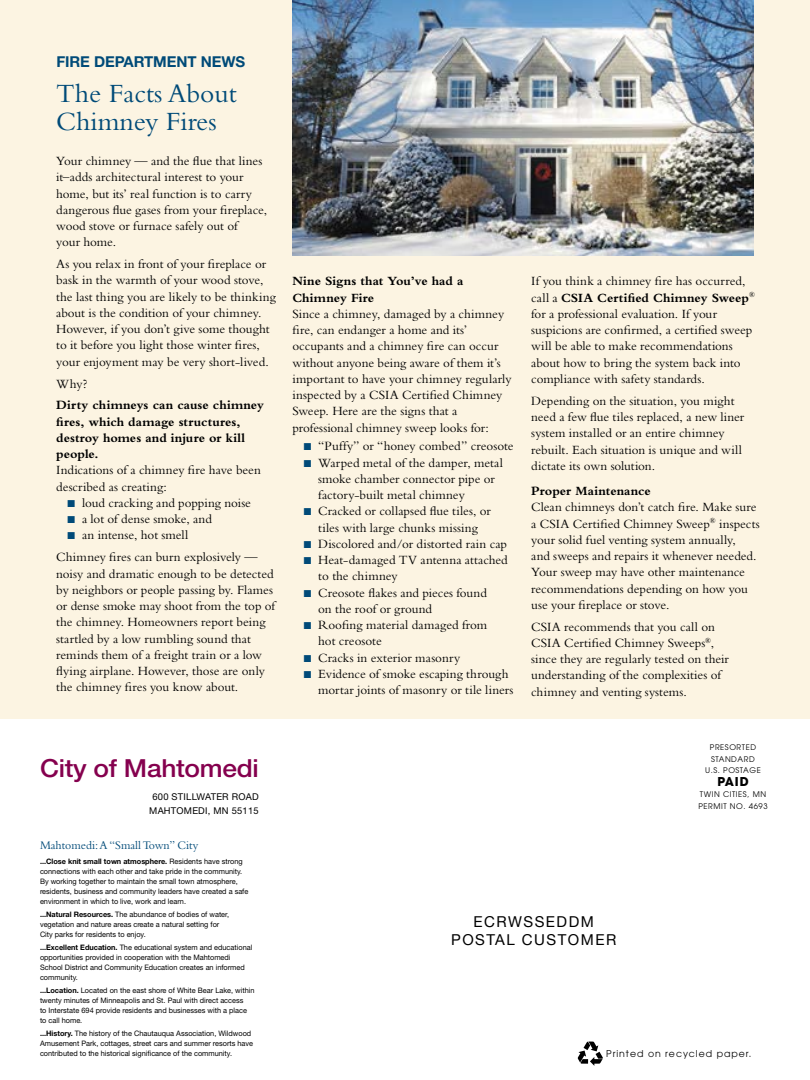
<style>
.page{position:relative;width:810px;height:1080px;background:#fff}
.page>*{position:absolute;margin:0;border:0;box-sizing:border-box;transform-origin:0 0}
.t1{font:27.5px/28.8px "Bembo";color:#004a78}
.t2{font:500 25px "Helvetica Neue LT Std";letter-spacing:-.01em;color:#85004e;scale:1.05 1}
.t3{font:15px/17.5px "Helvetica Neue";letter-spacing:.1em;color:#000;text-align:center}
.t4{font:700 15px "Helvetica Neue LT Std";letter-spacing:-.005em;color:#004a78}
.t5{font:13.12px/16.2px "Bembo";color:#000}
.t6{font:700 13.12px/16.2px "Bembo";color:#000}
.t7{font:12.12px "Bembo";color:#004a78}
.t8{font:700 12.12px "Avant Garde";color:#000}
.t9{font:9.38px/13.8px "Helvetica Neue LT Std";letter-spacing:.025em;color:#000;text-align:center}
.t10{font:9.38px "Avant Garde";letter-spacing:.1em;color:#000}
.t11{font:7.75px/11.4px "Avant Garde";letter-spacing:.07em;color:#000;text-align:center}
.t12{font:7.5px/9.9px "Helvetica Neue LT Std";color:#000}
.s1{color:#004a78}
.s2{font-weight:700}
</style>
<div class="page">
<div style="left:0;top:0;width:810px;height:718px;background:#fcf4e2"></div>
<svg style="left:578px;top:1042px;width:25px;height:24px"></svg>
<img style="left:292px;top:0;width:462px;height:255px">
<p class="t4" style="left:56px;top:52px;width:190px">FIRE DEPARTMENT NEWS</p>
<h1 class="t1" style="left:56px;top:78px;width:182px">The Facts About<br>Chimney Fires</h1>
<p class="t5" style="left:56px;top:153px;width:213px">Your chimney — and the flue that lines it–adds architectural interest to your home, but its’ real function is to carry dangerous flue gases from your fireplace, wood stove or furnace safely out of<br>your home.</p>
<p class="t5" style="left:56px;top:256px;width:221px">As you relax in front of your fireplace or bask in the warmth of your wood stove, the last thing you are likely to be thinking about is the condition of your chimney.<br>However, if you don’t give some thought to it before you light those winter fires, your enjoyment may be very short-lived.</p>
<p class="t5" style="left:56px;top:375px;width:33px">Why?</p>
<p class="t6" style="left:56px;top:397px;width:209px">Dirty chimneys can cause chimney fires, which damage structures, destroy homes and injure or kill people.</p>
<p class="t5" style="left:56px;top:462px;width:206px">Indications of a chimney fire have been described as creating:</p>
<p class="t5" style="left:68px;top:494px;width:185px"><span class="s1">■</span> loud cracking and popping noise</p>
<p class="t5" style="left:68px;top:511px;width:146px"><span class="s1">■</span> a lot of dense smoke, and</p>
<p class="t5" style="left:56px;top:524px;width:203px;line-height:21.9px;text-indent:11px"><span class="s1">■</span> an intense, hot smell<br>Chimney fires can burn explosively —</p>
<p class="t5" style="left:56px;top:565px;width:220px">noisy and dramatic enough to be detected by neighbors or people passing by. Flames or dense smoke may shoot from the top of the chimney. Homeowners report being startled by a low rumbling sound that reminds them of a freight train or a low flying airplane. However, those are only the chimney fires you know about.</p>
<p class="t6" style="left:292px;top:273px;width:172px">Nine Signs that You’ve had a<br>Chimney Fire</p>
<p class="t5" style="left:292px;top:305px;width:221px">Since a chimney, damaged by a chimney fire, can endanger a home and its’ occupants and a chimney fire can occur without anyone being aware of them it’s important to have your chimney regularly inspected by a CSIA Certified Chimney Sweep. Here are the signs that a professional chimney sweep looks for:</p>
<p class="t5" style="left:304px;top:438px;width:211px"><span class="s1">■</span> “Puffy” or “honey combed” creosote</p>
<p class="t5" style="left:318px;top:454px;width:186px;text-indent:-15px"><span class="s1">■</span> Warped metal of the damper, metal smoke chamber connector pipe or factory-built metal chimney</p>
<p class="t5" style="left:304px;top:503px;width:189px;text-align:center"><span class="s1">■</span> Cracked or collapsed flue tiles, or tiles with large chunks missing</p>
<p class="t5" style="left:304px;top:535px;width:205px"><span class="s1">■</span> Discolored and/or distorted rain cap</p>
<p class="t5" style="left:318px;top:552px;width:191px;text-indent:-15px"><span class="s1">■</span> Heat-damaged TV antenna attached to the chimney</p>
<p class="t5" style="left:318px;top:584px;width:170px;text-indent:-15px"><span class="s1">■</span> Creosote flakes and pieces found on the roof or ground</p>
<p class="t5" style="left:318px;top:617px;width:171px;text-indent:-15px"><span class="s1">■</span> Roofing material damaged from hot creosote</p>
<p class="t5" style="left:304px;top:649px;width:158px"><span class="s1">■</span> Cracks in exterior masonry</p>
<p class="t5" style="left:318px;top:665px;width:197px;text-indent:-15px"><span class="s1">■</span> Evidence of smoke escaping through mortar joints of masonry or tile liners</p>
<p class="t5" style="left:531px;top:273px;width:225px">If you think a chimney fire has occurred, call a <span class="s2">CSIA Certified Chimney Sweep</span><sup>® </sup>for a professional evaluation. If your suspicions are confirmed, a certified sweep will be able to make recommendations about how to bring the system back into compliance with safety standards.</p>
<p class="t5" style="left:531px;top:392px;width:215px">Depending on the situation, you might need a few flue tiles replaced, a new liner system installed or an entire chimney rebuilt. Each situation is unique and will dictate its own solution.</p>
<p class="t6" style="left:531px;top:483px;width:121px">Proper Maintenance</p>
<p class="t5" style="left:531px;top:499px;width:230px">Clean chimneys don’t catch fire. Make sure a CSIA Certified Chimney Sweep<sup>®</sup> inspects your solid fuel venting system annually,<br>and sweeps and repairs it whenever needed.<br>Your sweep may have other maintenance recommendations depending on how you use your fireplace or stove.</p>
<p class="t5" style="left:531px;top:618px;width:199px">CSIA recommends that you call on CSIA Certified Chimney Sweeps<sup>®</sup>, since they are regularly tested on their understanding of the complexities of chimney and venting systems.</p>
<h2 class="t2" style="left:40px;top:753px;width:210px">City of Mahtomedi</h2>
<p class="t9" style="left:149px;top:790px;width:111px">600 STILLWATER ROAD<br>MAHTOMEDI, MN 55115</p>
<p class="t7" style="left:40px;top:839px;width:160px">Mahtomedi: A “Small Town” City</p>
<p class="t12" style="left:40px;top:857px;width:210px"><span class="s2">...Close knit small town atmosphere.</span> Residents have strong connections with each other and take pride in the community.<br>By working together to maintain the small town atmosphere, residents, business and community leaders have created a safe environment in which to live, work and learn.</p>
<p class="t12" style="left:40px;top:909px;width:191px"><span class="s2">...Natural Resources.</span> The abundance of bodies of water, vegetation and nature areas create a natural setting for<br>City parks for residents to enjoy.</p>
<p class="t12" style="left:40px;top:943px;width:214px"><span class="s2">...Excellent Education.</span> The educational system and educational opportunities provided in cooperation with the Mahtomedi School District and Community Education creates an informed community.</p>
<p class="t12" style="left:40px;top:986px;width:216px"><span class="s2">...Location.</span> Located on the east shore of White Bear Lake, within twenty minutes of Minneapolis and St. Paul with direct access<br>to Interstate 694 provide residents and businesses with a place to call home.</p>
<p class="t12" style="left:40px;top:1029px;width:215px"><span class="s2">...History.</span> The history of the Chautauqua Association, Wildwood<br>Amusement Park, cottages, street cars and summer resorts have contributed to the historical significance of the community.</p>
<p class="t3" style="left:451px;top:914px;width:167px">ECRWSSEDDM<br>POSTAL CUSTOMER</p>
<p class="t11" style="left:705px;top:742px;width:57px">PRESORTED<br>STANDARD<br>U.S. POSTAGE</p>
<p class="t8" style="left:717px;top:774px;width:33px">PAID</p>
<p class="t11" style="left:698px;top:789px;width:71px;text-align:left">TWIN CITIES, MN<br>PERMIT NO. 4693</p>
<p class="t10" style="left:606px;top:1048px;width:147px">Printed on recycled paper.</p>
</div>
